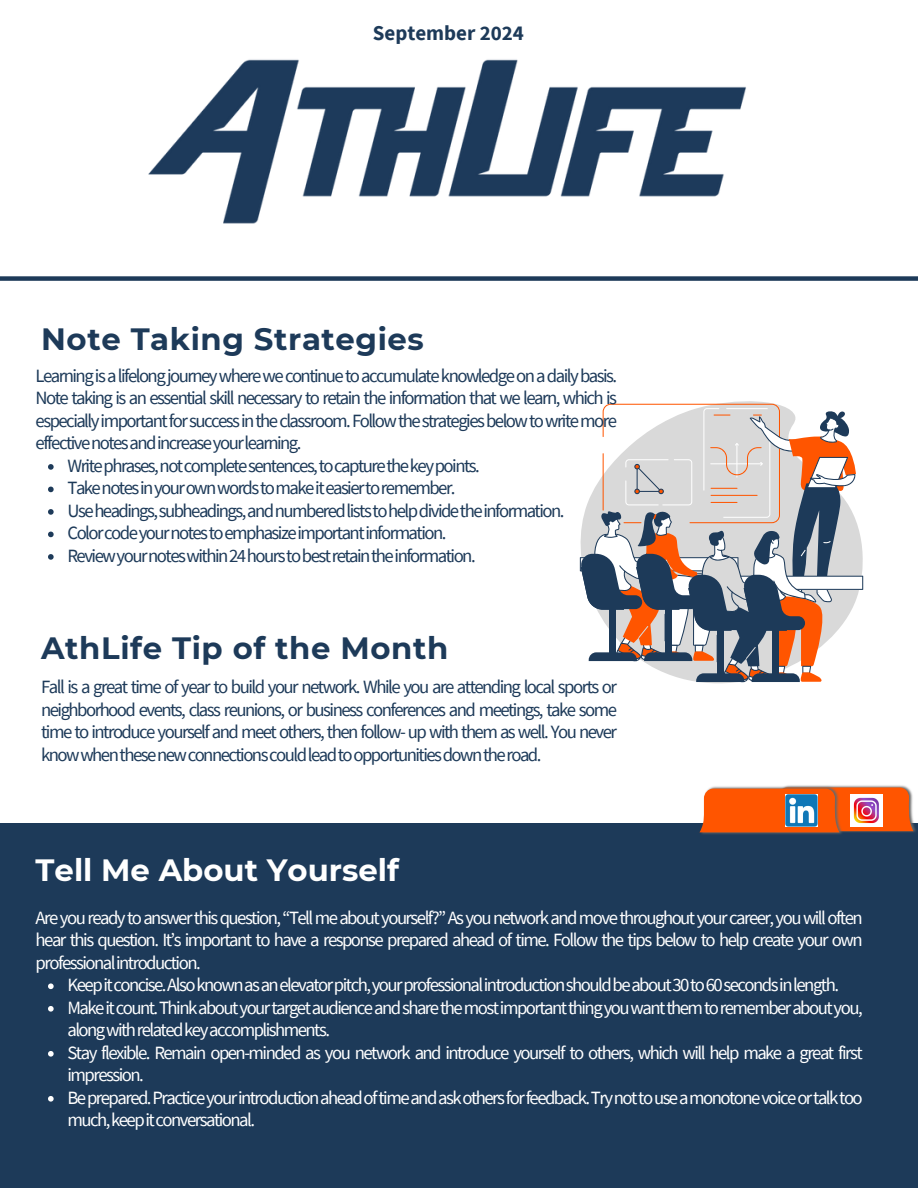
<style>
.page{position:relative;width:918px;height:1188px;background:#fff}
.page>*{position:absolute;margin:0;border:0;box-sizing:border-box;transform-origin:0 0}
.t1{font:700 30.75px "Montserrat";letter-spacing:.02em;color:#1d3a59}
.t2{font:700 30.75px "Montserrat";color:#fff}
.t3{font:700 21px "Source Sans Pro";color:#1d3a59}
.t4{font:18.75px/22.5px "Source Sans Pro";letter-spacing:-.08em;color:#1d3a59;text-align:justify}
.t5{font:18.75px/22.5px "Source Sans Pro";letter-spacing:-.08em;color:#fff}
</style>
<div class="page">
<div style="left:0;top:276px;width:918px;height:5px;background:#1d3a59"></div>
<div style="left:0;top:823px;width:917px;height:365px;background:#1d3a59"></div>
<img style="left:148px;top:59px;width:598px;height:165px">
<img style="left:786px;top:785px;width:132px;height:49px">
<img style="left:699px;top:786px;width:145px;height:48px">
<svg style="left:699px;top:787px;width:215px;height:45px;background:#f36219"></svg>
<img style="left:851px;top:795px;width:31px;height:31px">
<img style="left:786px;top:795px;width:31px;height:31px">
<svg style="left:580px;top:404px;width:283px;height:279px"></svg>
<svg style="left:48px;top:983px;width:6px;height:6px"></svg>
<svg style="left:48px;top:1006px;width:6px;height:6px"></svg>
<svg style="left:48px;top:1051px;width:6px;height:6px"></svg>
<svg style="left:48px;top:1096px;width:6px;height:6px"></svg>
<svg style="left:48px;top:464px;width:6px;height:6px"></svg>
<svg style="left:48px;top:487px;width:6px;height:5px"></svg>
<svg style="left:48px;top:509px;width:6px;height:6px"></svg>
<svg style="left:48px;top:532px;width:6px;height:5px"></svg>
<svg style="left:48px;top:554px;width:6px;height:6px"></svg>
<p class="t3" style="left:373px;top:19px;width:153px">September 2024</p>
<p class="t1" style="left:41px;top:320px;width:384px">Note Taking Strategies</p>
<p class="t4" style="left:36px;top:364px;width:583px">Learningisalifelongjourneywherewecontinuetoaccumulateknowledgeonadailybasis.<br>Note taking is an essential skill necessary to retain the information that we learn, which is especiallyimportantforsuccessintheclassroom.Followthestrategiesbelowtowritemore effectivenotesandincreaseyourlearning.</p>
<p class="t4" style="left:68px;top:454px;width:414px">Writephrases,notcompletesentences,tocapturethekeypoints.</p>
<p class="t4" style="left:68px;top:477px;width:390px">Takenotesinyourownwordstomakeiteasiertoremember.</p>
<h1 class="t4" style="left:68px;top:499px;width:498px">Useheadings,subheadings,andnumberedliststohelpdividetheinformation.</h1>
<p class="t4" style="left:68px;top:522px;width:380px">Colorcodeyournotestoemphasizeimportantinformation.</p>
<p class="t4" style="left:68px;top:544px;width:410px">Reviewyournoteswithin24hourstobestretaintheinformation.</p>
<h1 class="t1" style="left:41px;top:629px;width:409px">AthLife Tip of the Month</h1>
<p class="t4" style="left:41px;top:675px;width:577px">Fall is a great time of year to build your network. While you are attending local sports or neighborhood events, class reunions, or business conferences and meetings, take some time to introduce yourself and meet others, then follow- up with them as well. You never knowwhenthesenewconnectionscouldleadtoopportunitiesdowntheroad.</p>
<p class="t2" style="left:36px;top:851px;width:365px">Tell Me About Yourself</p>
<p class="t5" style="left:36px;top:906px;width:829px;text-align:justify">Are you ready to answer this question, “Tell me about yourself?” As you network and move throughout your career, you will often hear this question. It’s important to have a response prepared ahead of time. Follow the tips below to help create your own professionalintroduction.</p>
<p class="t5" style="left:68px;top:973px;width:773px">Keepitconcise.Alsoknownasanelevatorpitch,yourprofessionalintroductionshouldbeabout30to60secondsinlength.</p>
<p class="t5" style="left:68px;top:996px;width:797px">Makeitcount.Thinkaboutyourtargetaudienceandsharethemostimportantthingyouwantthemtorememberaboutyou, alongwithrelatedkeyaccomplishments.</p>
<p class="t5" style="left:68px;top:1041px;width:797px">Stay flexible. Remain open-minded as you network and introduce yourself to others, which will help make a great first impression.</p>
<p class="t5" style="left:68px;top:1086px;width:797px">Beprepared.Practiceyourintroductionaheadoftimeandaskothersforfeedback.Trynottouseamonotonevoiceortalktoo much,keepitconversational.</p>
</div>
